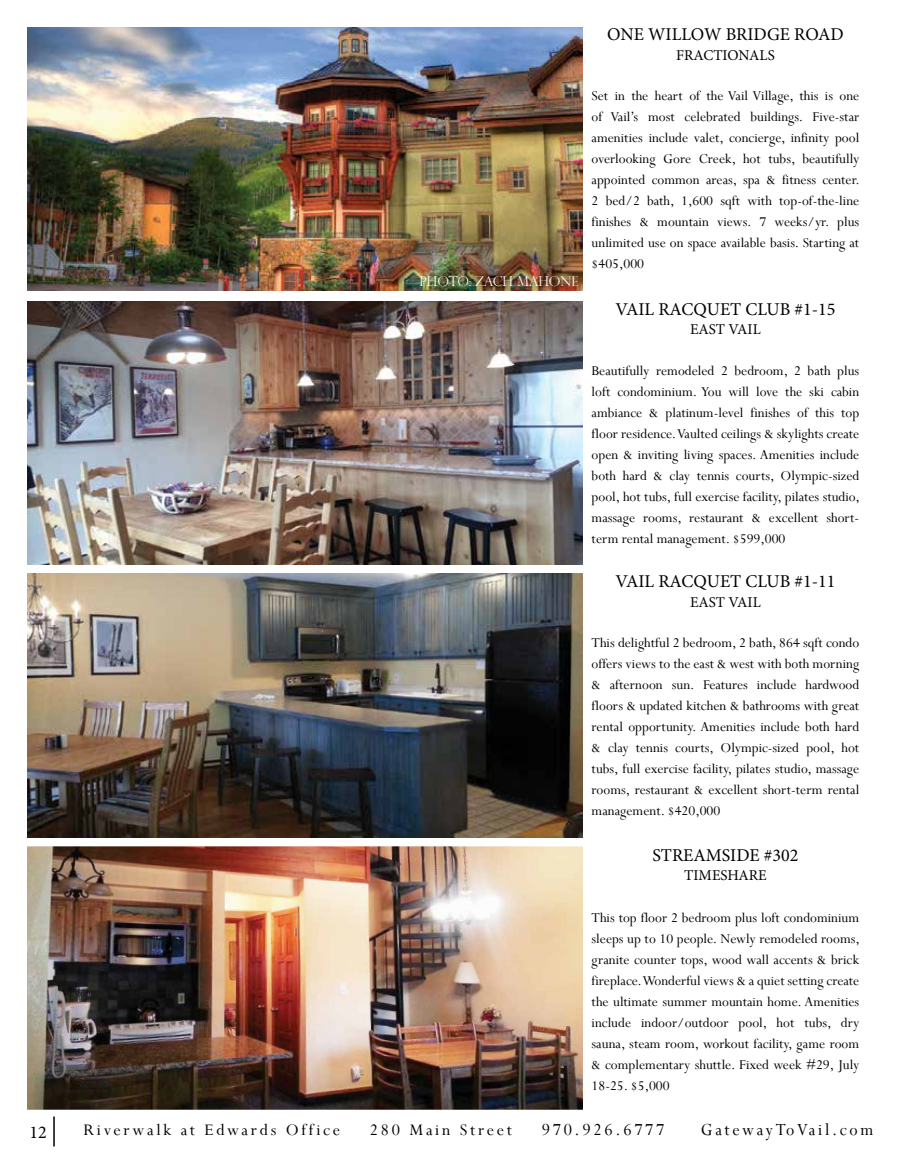
<style>
.page{position:relative;width:905px;height:1175px;background:#fff}
.page>*{position:absolute;margin:0;border:0;box-sizing:border-box;transform-origin:0 0}
.t1{font:18.9px "Perpetua";letter-spacing:.15em;color:#000;scale:.95 1}
.t2{font:18px "Minion Pro";color:#000}
.t3{font:18px "Perpetua";letter-spacing:.15em;color:#000}
.t4{font:15px/21px "Perpetua";color:#000;text-align:justify}
.t5{font:15px "Minion Pro";color:#000}
.t6{font:300 13.5px "Perpetua Titling";color:#fff}
</style>
<div class="page">
<hr style="left:53px;top:1116px;width:2px;height:30px;background:#000">
<img style="left:27px;top:27px;width:556px;height:263px">
<img style="left:27px;top:846px;width:556px;height:263px">
<img style="left:27px;top:302px;width:556px;height:263px">
<img style="left:27px;top:574px;width:556px;height:263px">
<p class="t6" style="left:419px;top:273px;width:160px">Photo: ZACH MAHONE</p>
<p class="t2" style="left:607px;top:22px;width:238px">ONE WILLOW BRIDGE ROAD</p>
<p class="t5" style="left:676px;top:45px;width:100px">FRACTIONALS</p>
<p class="t4" style="left:591px;top:85px;width:270px">Set in the heart of the Vail Village, this is one of Vail’s most celebrated buildings. Five-star amenities include valet, concierge, infinity pool overlooking Gore Creek, hot tubs, beautifully appointed common areas, spa &amp; fitness center.<br>2 bed/2 bath, 1,600 sqft with top-of-the-line finishes &amp; mountain views. 7 weeks/yr. plus unlimited use on space available basis. Starting at $405,000</p>
<p class="t2" style="left:615px;top:297px;width:221px">VAIL RACQUET CLUB #1-15</p>
<p class="t5" style="left:690px;top:319px;width:72px">EAST VAIL</p>
<p class="t4" style="left:591px;top:359px;width:270px">Beautifully remodeled 2 bedroom, 2 bath plus loft condominium. You will love the ski cabin ambiance &amp; platinum-level finishes of this top floor residence. Vaulted ceilings &amp; skylights create open &amp; inviting living spaces. Amenities include both hard &amp; clay tennis courts, Olympic-sized pool, hot tubs, full exercise facility, pilates studio, massage rooms, restaurant &amp; excellent short&shy;term rental management. $599,000</p>
<p class="t2" style="left:615px;top:569px;width:221px">VAIL RACQUET CLUB #1-11</p>
<p class="t5" style="left:690px;top:592px;width:72px">EAST VAIL</p>
<p class="t4" style="left:591px;top:632px;width:269px">This delightful 2 bedroom, 2 bath, 864 sqft condo offers views to the east &amp; west with both morning &amp; afternoon sun. Features include hardwood floors &amp; updated kitchen &amp; bathrooms with great rental opportunity. Amenities include both hard &amp; clay tennis courts, Olympic-sized pool, hot tubs, full exercise facility, pilates studio, massage rooms, restaurant &amp; excellent short-term rental management. $420,000</p>
<p class="t2" style="left:652px;top:843px;width:147px">STREAMSIDE #302</p>
<p class="t5" style="left:684px;top:865px;width:84px">TIMESHARE</p>
<p class="t4" style="left:591px;top:907px;width:270px">This top floor 2 bedroom plus loft condominium sleeps up to 10 people. Newly remodeled rooms, granite counter tops, wood wall accents &amp; brick fireplace. Wonderful views &amp; a quiet setting create the ultimate summer mountain home. Amenities include indoor/outdoor pool, hot tubs, dry sauna, steam room, workout facility, game room &amp; complementary shuttle. Fixed week #29, July 18-25. $5,000</p>
<p class="t2" style="left:30px;top:1119px;width:19px">12</p>
<p class="t3" style="left:84px;top:1118px;width:258px">Riverwalk at Edwards Office</p>
<p class="t3" style="left:370px;top:1118px;width:144px">280 Main Street</p>
<p class="t1" style="left:541px;top:1118px;width:131px">970.926.6777</p>
<p class="t1" style="left:701px;top:1118px;width:183px">GatewayToVail.com</p>
</div>
